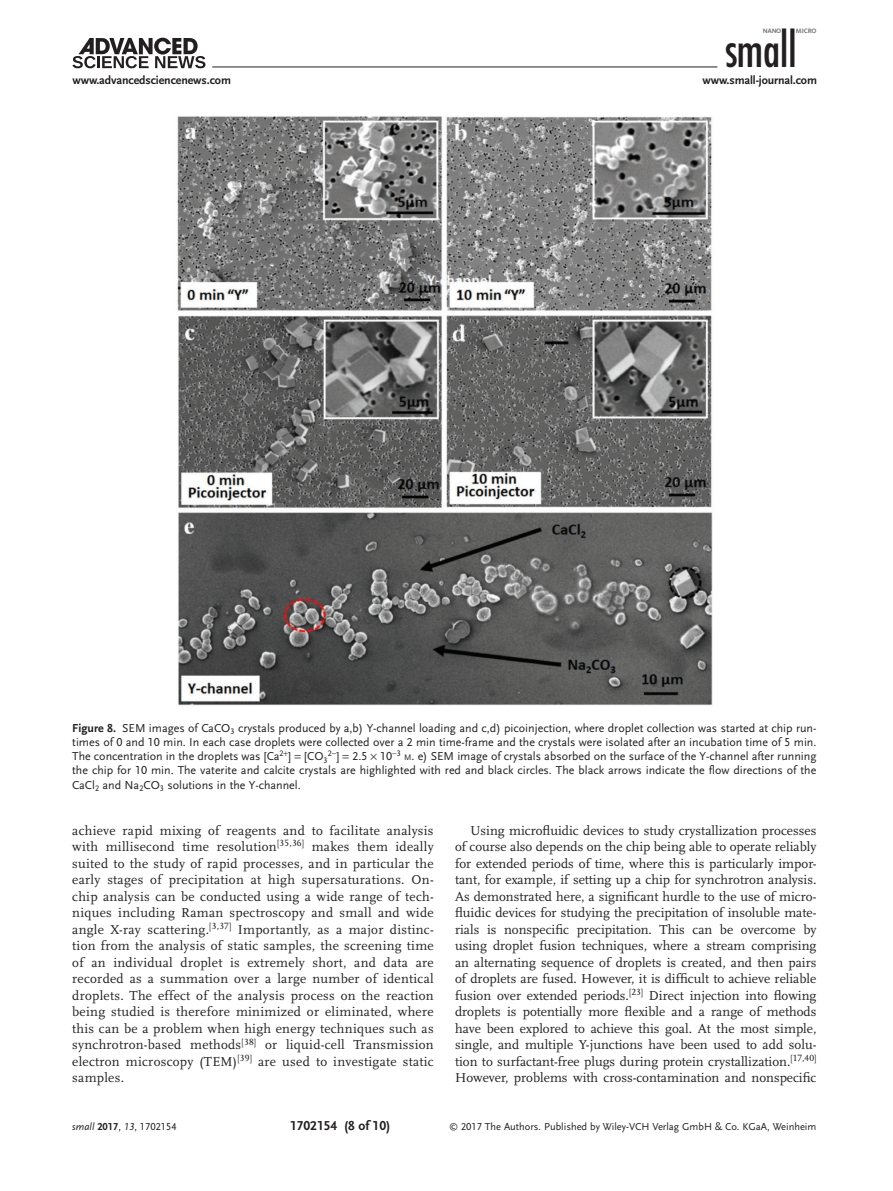
<style>
.page{position:relative;width:893px;height:1191px;background:#fff}
.page>*{position:absolute;margin:0;border:0;box-sizing:border-box;transform-origin:0 0}
.t1{font:500 condensed 46.35px "Futura";letter-spacing:-.015em;color:#231f20;scale:.95 1}
.t2{font:13.5px/16.5px "Scala LF";letter-spacing:.01em;color:#231f20;text-align:justify}
.t3{font:700 13.5px "Scala Sans LF";color:#231f20}
.t4{font:12px/14.2px "Scala Sans LF";color:#231f20;text-align:justify}
.t5{font:700 12px "Scala Sans LF";letter-spacing:-.01em;color:#231f20}
.t6{font:10.5px "Scala Sans LF";color:#231f20}
.t7{font:700 6.6px "Kievit OT";letter-spacing:-.035em;color:#76787b}
.s1{font-weight:700}
.s2{font-size:8.4px}
.s3{font-style:italic}
.s4{font-size:9px}
</style>
<div class="page">
<svg style="left:72px;top:38px;width:133px;height:30px"></svg>
<hr style="left:212px;top:67px;width:505px;height:1px;background:#231f20">
<img style="left:177px;top:116px;width:536px;height:590px">
<h1 class="t1" style="left:724px;top:20px;width:78px">small</h1>
<p class="t7" style="left:763px;top:27px;width:20px">NANO</p>
<p class="t7" style="left:796px;top:27px;width:22px">MICRO</p>
<p class="t5" style="left:72px;top:73px;width:160px">www.advancedsciencenews.com</p>
<p class="t5" style="left:703px;top:73px;width:116px">www.small-journal.com</p>
<p class="t4" style="left:72px;top:721px;width:746px"><span class="s1">Figure 8.</span> SEM images of CaCO<sub>3</sub> crystals produced by a,b) Y-channel loading and c,d) picoinjection, where droplet collection was started at chip run&shy;times of 0 and 10 min. In each case droplets were collected over a 2 min time-frame and the crystals were isolated after an incubation time of 5 min.<br>The concentration in the droplets was [Ca<sup>2</sup> ] [CO<sub>3</sub><sup>2</sup>−] 2.5 10−<sup>3</sup> <span class="s2">m</span>. e) SEM image of crystals absorbed on the surface of the Y-channel after running the chip for 10 min. The vaterite and calcite crystals are highlighted with red and black circles. The black arrows indicate the flow directions of the CaCl<sub>2</sub> and Na<sub>2</sub>CO<sub>3</sub> solutions in the Y-channel.</p>
<p class="t2" style="left:72px;top:822px;width:363px">achieve rapid mixing of reagents and to facilitate analysis with millisecond time resolution<sup>[35,36]</sup> makes them ideally suited to the study of rapid processes, and in particular the early stages of precipitation at high supersaturations. On&shy;chip analysis can be conducted using a wide range of tech&shy;niques including Raman spectroscopy and small and wide angle X-ray scattering.<sup>[3,37]</sup> Importantly, as a major distinc&shy;tion from the analysis of static samples, the screening time of an individual droplet is extremely short, and data are recorded as a summation over a large number of identical droplets. The effect of the analysis process on the reaction being studied is therefore minimized or eliminated, where this can be a problem when high energy techniques such as synchrotron-based methods<sup>[38]</sup> or liquid-cell Transmission electron microscopy (TEM)<sup>[39]</sup> are used to investigate static samples.</p>
<p class="t2" style="left:455px;top:822px;width:363px;text-indent:15px">Using microfluidic devices to study crystallization processes of course also depends on the chip being able to operate reliably for extended periods of time, where this is particularly impor&shy;tant, for example, if setting up a chip for synchrotron analysis.<br>As demonstrated here, a significant hurdle to the use of micro&shy;fluidic devices for studying the precipitation of insoluble mate&shy;rials is nonspecific precipitation. This can be overcome by using droplet fusion techniques, where a stream comprising an alternating sequence of droplets is created, and then pairs of droplets are fused. However, it is difficult to achieve reliable fusion over extended periods.<sup>[23]</sup> Direct injection into flowing droplets is potentially more flexible and a range of methods have been explored to achieve this goal. At the most simple, single, and multiple Y-junctions have been used to add solu&shy;tion to surfactant-free plugs during protein crystallization.<sup>[17,40] </sup>However, problems with cross-contamination and nonspecific</p>
<p class="t6" style="left:72px;top:1121px;width:106px"><span class="s3">small</span> <span class="s1">2017</span>, <span class="s3">13</span>, 1702154</p>
<p class="t3" style="left:290px;top:1118px;width:102px">1702154 (8 of 10)</p>
<p class="t6" style="left:449px;top:1121px;width:369px"><span class="s4">©</span> 2017 The Authors. Published by Wiley-VCH Verlag GmbH &amp; Co. KGaA, Weinheim</p>
</div>
